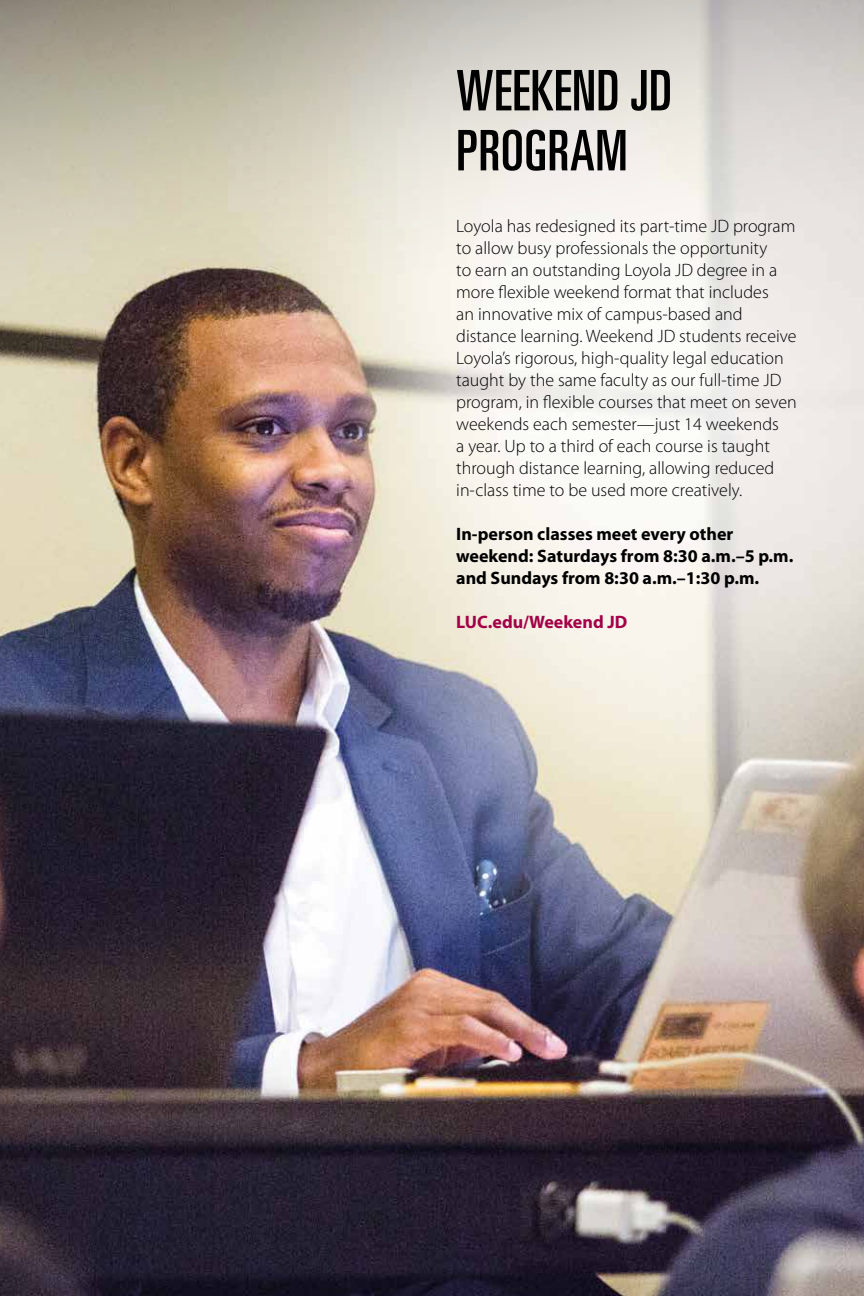
<style>
.page{position:relative;width:864px;height:1296px;background:#fff}
.page>*{position:absolute;margin:0;border:0;box-sizing:border-box;transform-origin:0 0}
.t1{font:ultra-condensed 56px/60px "Univers LT Std";letter-spacing:.01em;color:#000}
.t2{font:300 18px/22px "Myriad Pro";color:#000}
.t3{font:700 18px/22px "Myriad Pro";color:#000}
.t4{font:700 18px "Myriad Pro";color:#a30047}
</style>
<div class="page">
<img style="left:0;top:507px;width:864px;height:789px">
<svg style="left:0;top:0;width:864px;height:507px;background:#d4cbbf"></svg>
<h1 class="t1" style="left:456px;top:60px;width:217px">WEEKEND JD<br>PROGRAM</h1>
<p class="t2" style="left:456px;top:215px;width:342px">Loyola has redesigned its part-time JD program to allow busy professionals the opportunity<br>to earn an outstanding Loyola JD degree in a more flexible weekend format that includes<br>an innovative mix of campus-based and distance learning. Weekend JD students receive Loyola’s rigorous, high-quality legal education taught by the same faculty as our full-time JD program, in flexible courses that meet on seven weekends each semester—just 14 weekends<br>a year. Up to a third of each course is taught through distance learning, allowing reduced in-class time to be used more creatively.</p>
<p class="t3" style="left:456px;top:523px;width:339px">In-person classes meet every other weekend: Saturdays from 8:30 a.m.–5 p.m. and Sundays from 8:30 a.m.–1:30 p.m.</p>
<p class="t4" style="left:456px;top:611px;width:173px">LUC.edu/Weekend JD</p>
</div>
